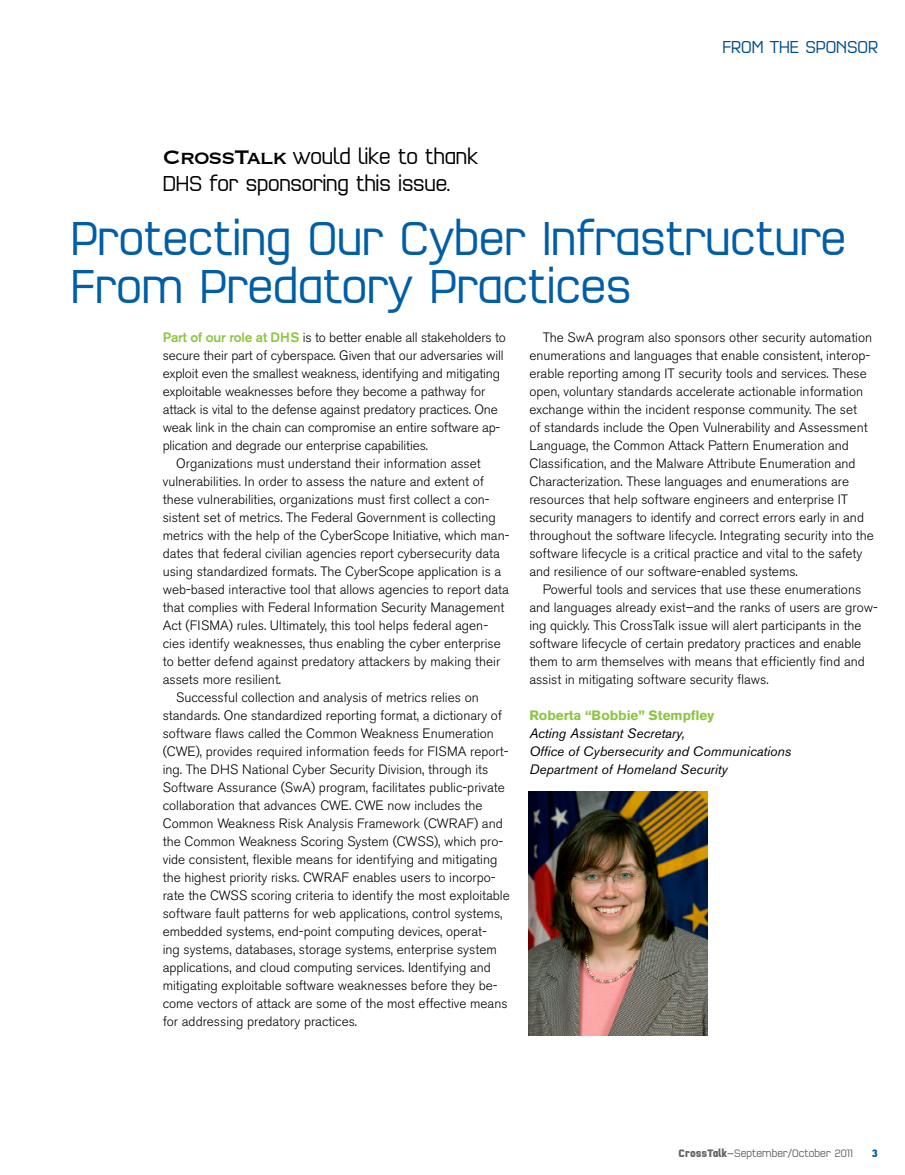
<style>
.page{position:relative;width:905px;height:1175px;background:#fff}
.page>*{position:absolute;margin:0;border:0;box-sizing:border-box;transform-origin:0 0}
.t1{font:300 49.5px/48px "Q Type Comp";color:#005ea7}
.t2{font:300 22.5px/27px "Q Type Comp";letter-spacing:-.01em;color:#000}
.t3{font:300 18px "Q Type Comp";color:#024e88}
.GrossBody{font:300 13.5px/18px "Akzidenz Grotesk BE";color:#000}
.GrossBody-2{font:italic 13.5px "Akzidenz Grotesk BE";color:#000}
.GrossBody-3{font:700 13.5px "Akzidenz Grotesk BE";color:#8cc641}
.t4{font:300 11.25px "Q Type Comp";color:#626366}
.t5{font:700 11.25px "Q Type Comp";color:#005ea7}
.s1{font-family:"Copperplate";font-weight:400;font-size:25.5px}
.s2{font-weight:500;color:#8cc641}
.s3{font-weight:700}
.s4{font-family:"Akzidenz Grotesk BE";font-weight:400}
</style>
<div class="page">
<img style="left:528px;top:791px;width:179px;height:244px">
<p class="t2" style="left:163px;top:142px;width:317px"><span class="s1">CrossTalk</span> would like to thank<br>DHS for sponsoring this issue.</p>
<p class="t3" style="left:722px;top:36px;width:157px">FROM THE SPONSOR</p>
<p class="t1" style="left:71px;top:214px;width:776px">Protecting Our Cyber Infrastructure<br>From Predatory Practices</p>
<p class="GrossBody" style="left:163px;top:329px;width:344px"><span class="s2">Part of our role at DHS</span> is to better enable all stakeholders to secure their part of cyberspace. Given that our adversaries will exploit even the smallest weakness, identifying and mitigating exploitable weaknesses before they become a pathway for attack is vital to the defense against predatory practices. One weak link in the chain can compromise an entire software ap&shy;plication and degrade our enterprise capabilities.</p>
<p class="GrossBody" style="left:163px;top:455px;width:348px;text-indent:14px">Organizations must understand their information asset vulnerabilities. In order to assess the nature and extent of these vulnerabilities, organizations must first collect a con&shy;sistent set of metrics. The Federal Government is collecting metrics with the help of the CyberScope Initiative, which man&shy;dates that federal civilian agencies report cybersecurity data using standardized formats. The CyberScope application is a web-based interactive tool that allows agencies to report data that complies with Federal Information Security Management Act (FISMA) rules. Ultimately, this tool helps federal agen&shy;cies identify weaknesses, thus enabling the cyber enterprise to better defend against predatory attackers by making their assets more resilient.</p>
<p class="GrossBody" style="left:163px;top:689px;width:348px;text-indent:14px">Successful collection and analysis of metrics relies on standards. One standardized reporting format, a dictionary of software flaws called the Common Weakness Enumeration (CWE), provides required information feeds for FISMA report&shy;ing. The DHS National Cyber Security Division, through its Software Assurance (SwA) program, facilitates public-private collaboration that advances CWE. CWE now includes the Common Weakness Risk Analysis Framework (CWRAF) and the Common Weakness Scoring System (CWSS), which pro&shy;vide consistent, flexible means for identifying and mitigating the highest priority risks. CWRAF enables users to incorpo&shy;rate the CWSS scoring criteria to identify the most exploitable software fault patterns for web applications, control systems, embedded systems, end-point computing devices, operat-<br>ing systems, databases, storage systems, enterprise system applications, and cloud computing services. Identifying and mitigating exploitable software weaknesses before they be&shy;come vectors of attack are some of the most effective means for addressing predatory practices.</p>
<p class="GrossBody" style="left:529px;top:329px;width:346px;text-indent:14px">The SwA program also sponsors other security automation enumerations and languages that enable consistent, interop&shy;erable reporting among IT security tools and services. These open, voluntary standards accelerate actionable information exchange within the incident response community. The set<br>of standards include the Open Vulnerability and Assessment Language, the Common Attack Pattern Enumeration and Classification, and the Malware Attribute Enumeration and Characterization. These languages and enumerations are resources that help software engineers and enterprise IT security managers to identify and correct errors early in and throughout the software lifecycle. Integrating security into the software lifecycle is a critical practice and vital to the safety and resilience of our software-enabled systems.</p>
<p class="GrossBody" style="left:529px;top:581px;width:350px;text-indent:14px">Powerful tools and services that use these enumerations and languages already exist–and the ranks of users are grow&shy;ing quickly. This CrossTalk issue will alert participants in the software lifecycle of certain predatory practices and enable them to arm themselves with means that efficiently find and assist in mitigating software security flaws.</p>
<p class="GrossBody-3" style="left:529px;top:707px;width:186px">Roberta “Bobbie” Stempfley</p>
<p class="GrossBody-2" style="left:529px;top:725px;width:157px">Acting Assistant Secretary,</p>
<p class="GrossBody-2" style="left:529px;top:743px;width:263px">Office of Cybersecurity and Communications</p>
<p class="GrossBody-2" style="left:529px;top:761px;width:200px">Department of Homeland Security</p>
<p class="t4" style="left:678px;top:1146px;width:176px"><span class="s3">CrossTalk</span><span class="s4">—</span>September/October 2011</p>
<p class="t5" style="left:871px;top:1146px;width:8px">3</p>
</div>
